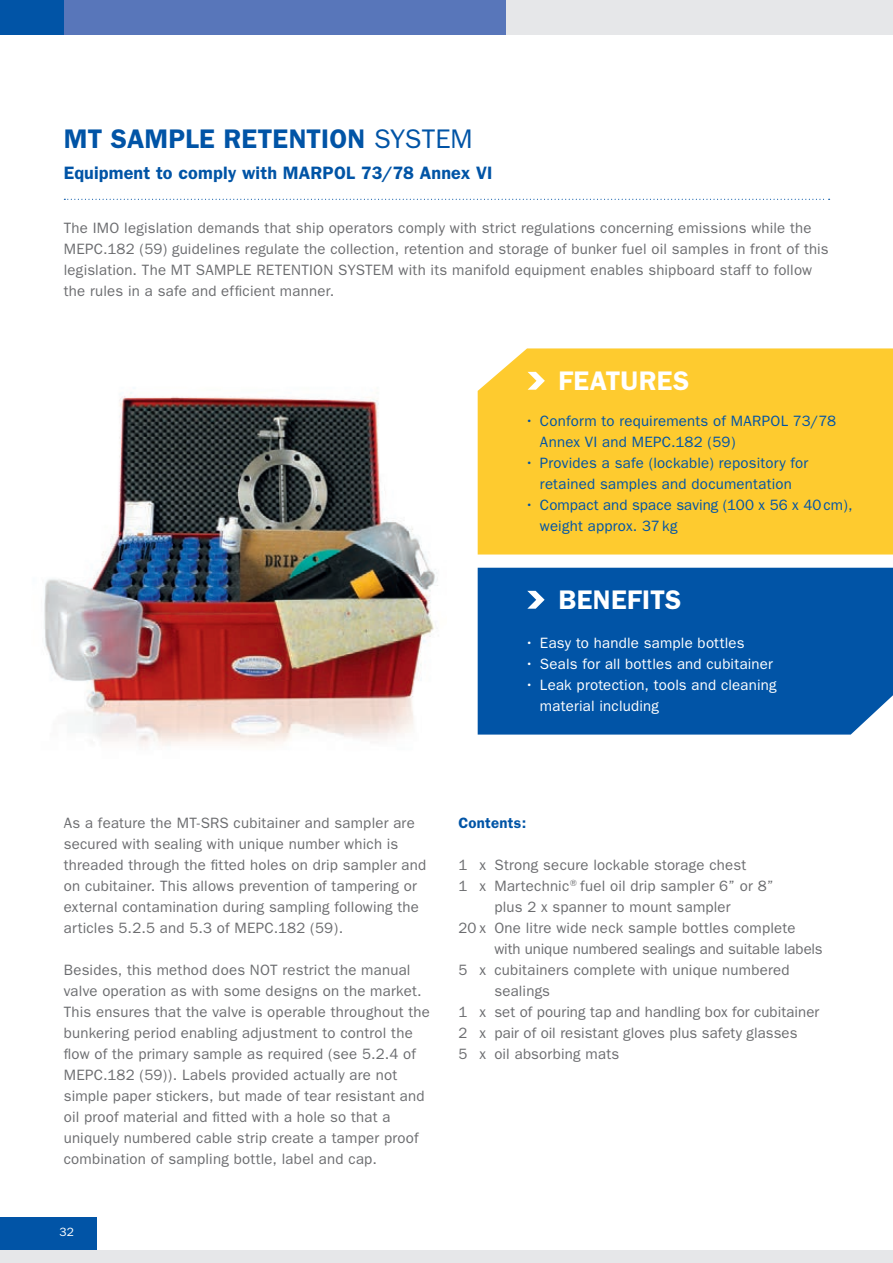
<style>
.page{position:relative;width:893px;height:1263px;background:#fff}
.page>*{position:absolute;margin:0;border:0;box-sizing:border-box;transform-origin:0 0}
.t1{font:600 27px "Franklin Gothic";letter-spacing:.005em;color:#0154a6}
.t2{font:600 27px "Franklin Gothic";letter-spacing:.015em;color:#fff}
.t3{font:600 18px "Franklin Gothic";letter-spacing:.01em;color:#0154a6}
.t4{font:15px/21px "Franklin Gothic";letter-spacing:.015em;color:#6c6d70}
.t5{font:15px/21px "Franklin Gothic";letter-spacing:.015em;color:#0154a6}
.t6{font:15px/21px "Franklin Gothic";letter-spacing:.015em;color:#fff}
.t7{font:15px "Franklin Gothic";letter-spacing:-.005em;color:#6c6d70}
.t8{font:600 15px "Franklin Gothic";letter-spacing:.015em;color:#0154a6}
.t9{font:12px "Franklin Gothic";color:#fff}
.s1{font-weight:400}
</style>
<div class="page">
<div style="left:0;top:1217px;width:96px;height:46px;background:#0154a6"></div>
<div style="left:0;top:1250px;width:893px;height:13px;background:#e6e7e9"></div>
<img style="left:44px;top:388px;width:394px;height:358px">
<div style="left:478px;top:348px;width:415px;height:206px;background:#fecb2f"></div>
<svg style="left:527px;top:372px;width:18px;height:18px"></svg>
<div style="left:478px;top:568px;width:415px;height:166px;background:#0154a6"></div>
<svg style="left:527px;top:591px;width:18px;height:18px"></svg>
<div style="left:367px;top:0;width:526px;height:34px;background:#e6e7e9"></div>
<div style="left:53px;top:0;width:453px;height:34px;background:#5876ba"></div>
<div style="left:0;top:0;width:64px;height:34px;background:#0154a6"></div>
<svg style="left:64px;top:199px;width:766px;height:1px"></svg>
<h1 class="t1" style="left:64px;top:123px;width:410px">MT SAMPLE RETENTION <span class="s1">SYSTEM</span></h1>
<p class="t3" style="left:64px;top:162px;width:430px">Equipment to comply with MARPOL 73/78 Annex VI</p>
<p class="t4" style="left:64px;top:218px;width:766px">The IMO legislation demands that ship operators comply with strict regulations concerning emissions while the MEPC.182 (59) guidelines regulate the collection, retention and storage of bunker fuel oil samples in front of this legislation. The MT SAMPLE RETENTION SYSTEM with its manifold equipment enables shipboard staff to follow the rules in a safe and efficient manner.</p>
<h1 class="t2" style="left:558px;top:364px;width:132px">FEATURES</h1>
<p class="t5" style="left:540px;top:410px;width:298px;text-indent:-15px">• Conform to requirements of MARPOL 73/78<br>Annex VI and MEPC.182 (59)</p>
<p class="t5" style="left:525px;top:452px;width:285px;text-align:center">• Provides a safe (lockable) repository for retained samples and documentation</p>
<p class="t5" style="left:540px;top:494px;width:314px;text-indent:-15px">• Compact and space saving (100 x 56 x 40cm), weight approx. 37kg</p>
<h1 class="t2" style="left:558px;top:583px;width:125px">BENEFITS</h1>
<p class="t6" style="left:525px;top:632px;width:221px">• Easy to handle sample bottles</p>
<p class="t6" style="left:525px;top:653px;width:250px">• Seals for all bottles and cubitainer</p>
<p class="t6" style="left:540px;top:674px;width:238px;text-indent:-15px">• Leak protection, tools and cleaning material including</p>
<p class="t4" style="left:64px;top:812px;width:364px">As a feature the MT-SRS cubitainer and sampler are secured with sealing with unique number which is threaded through the fitted holes on drip sampler and on cubitainer. This allows prevention of tampering or external contamination during sampling following the articles 5.2.5 and 5.3 of MEPC.182 (59).</p>
<p class="t4" style="left:64px;top:959px;width:368px">Besides, this method does NOT restrict the manual valve operation as with some designs on the market.<br>This ensures that the valve is operable throughout the bunkering period enabling adjustment to control the flow of the primary sample as required (see 5.2.4 of MEPC.182 (59)). Labels provided actually are not simple paper stickers, but made of tear resistant and oil proof material and fitted with a hole so that a uniquely numbered cable strip create a tamper proof combination of sampling bottle, label and cap.</p>
<p class="t9" style="left:60px;top:1225px;width:16px">32</p>
<p class="t8" style="left:458px;top:814px;width:70px">Contents:</p>
<p class="t4" style="left:458px;top:854px;width:289px">1 x Strong secure lockable storage chest</p>
<p class="t4" style="left:458px;top:875px;width:317px">1 x Martechnic<sup>®</sup> fuel oil drip sampler 6” or 8”</p>
<p class="t4" style="left:494px;top:896px;width:238px">plus 2 x spanner to mount sampler</p>
<p class="t4" style="left:458px;top:917px;width:339px">20 x One litre wide neck sample bottles complete</p>
<p class="t7" style="left:494px;top:940px;width:330px">with unique numbered sealings and suitable labels</p>
<p class="t4" style="left:458px;top:959px;width:333px">5 x cubitainers complete with unique numbered</p>
<p class="t4" style="left:494px;top:980px;width:57px">sealings</p>
<p class="t4" style="left:458px;top:1001px;width:362px">1 x set of pouring tap and handling box for cubitainer</p>
<p class="t4" style="left:458px;top:1022px;width:341px">2 x pair of oil resistant gloves plus safety glasses</p>
<p class="t4" style="left:458px;top:1043px;width:162px">5 x oil absorbing mats</p>
</div>
